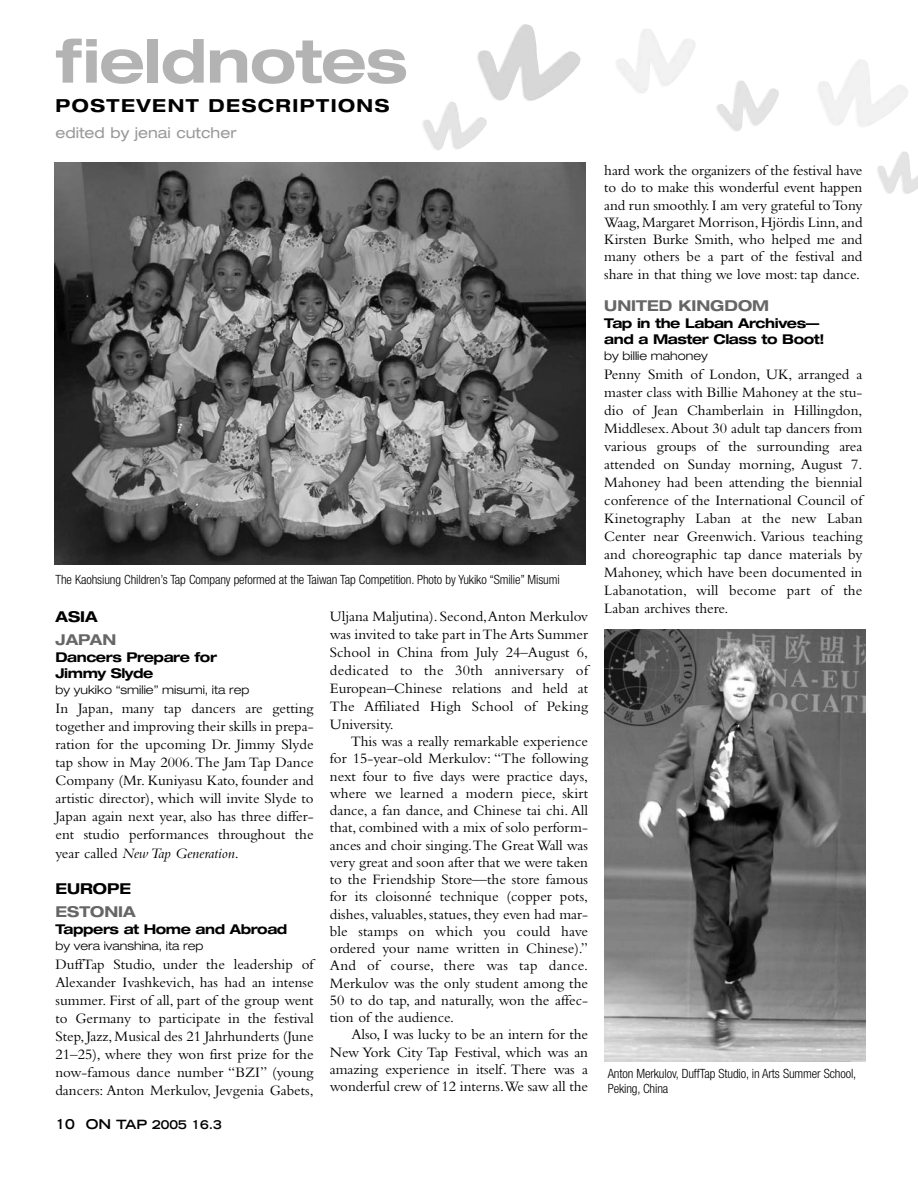
<style>
.page{position:relative;width:918px;height:1188px;background:#fff}
.page>*{position:absolute;margin:0;border:0;box-sizing:border-box;transform-origin:0 0}
.t1{font:700 expanded 60px "Helvetica Neue";letter-spacing:-.015em;color:#b3b3b3}
.t2{font:700 expanded 18px "Helvetica Neue";letter-spacing:.08em;color:#000}
.t3{font:15px/18px "Bembo";color:#000;text-align:justify}
.t4{font:700 expanded 15px "Helvetica Neue";color:#666}
.t5{font:expanded 15px "Helvetica Neue";color:#999}
.t6{font:700 expanded 15px "Helvetica Neue";color:#000}
.t7{font:700 expanded 13.5px/16.2px "Helvetica Neue";letter-spacing:-.035em;color:#000}
.t8{font:300 condensed 12.75px/15px "Helvetica Neue";letter-spacing:-.01em;color:#000}
.t9{font:300 expanded 12px "Helvetica Neue";color:#000}
.t10{font:700 expanded 12px "Trade Gothic LH";color:#000}
.s1{font-style:italic}
.s2{font-size:13.5px}
.s3{font-size:12.75px}
</style>
<div class="page">
<img style="left:423px;top:102px;width:64px;height:48px">
<img style="left:477px;top:24px;width:104px;height:77px">
<img style="left:717px;top:80px;width:62px;height:52px">
<img style="left:877px;top:151px;width:41px;height:43px">
<img style="left:54px;top:163px;width:531px;height:402px">
<img style="left:604px;top:629px;width:262px;height:432px">
<h1 class="t1" style="left:56px;top:40px;width:354px">fieldnotes</h1>
<p class="t2" style="left:56px;top:99px;width:335px">POSTEVENT DESCRIPTIONS</p>
<p class="t5" style="left:56px;top:128px;width:182px">edited by jenai cutcher</p>
<p class="t8" style="left:56px;top:573px;width:506px">The Kaohsiung Children’s Tap Company peformed at the Taiwan Tap Competition. Photo by Yukiko “Smilie” Misumi</p>
<p class="t6" style="left:56px;top:611px;width:44px">ASIA</p>
<p class="t4" style="left:56px;top:634px;width:62px">JAPAN</p>
<p class="t7" style="left:56px;top:650px;width:163px">Dancers Prepare for<br>Jimmy Slyde</p>
<p class="t9" style="left:56px;top:685px;width:196px">by yukiko “smilie” misumi, ita rep</p>
<p class="t3" style="left:56px;top:701px;width:260px">In Japan, many tap dancers are getting together and improving their skills in prepa&shy;ration for the upcoming Dr. Jimmy Slyde tap show in May 2006.The Jam Tap Dance Company (Mr. Kuniyasu Kato, founder and artistic director), which will invite Slyde to Japan again next year, also has three differ&shy;ent studio performances throughout the year called <span class="s1">New Tap Generation</span>.</p>
<p class="t6" style="left:56px;top:883px;width:77px">EUROPE</p>
<p class="t4" style="left:56px;top:906px;width:82px">ESTONIA</p>
<p class="t7" style="left:56px;top:922px;width:233px">Tappers at Home and Abroad</p>
<p class="t9" style="left:56px;top:941px;width:149px">by vera ivanshina, ita rep</p>
<p class="t3" style="left:56px;top:957px;width:260px">DuffTap Studio, under the leadership of Alexander Ivashkevich, has had an intense summer. First of all, part of the group went to Germany to participate in the festival Step, Jazz, Musical des 21 Jahrhunderts (June 21–25), where they won first prize for the now-famous dance number “BZI” (young dancers: Anton Merkulov, Jevgenia Gabets,</p>
<p class="t10" style="left:56px;top:1119px;width:168px"><span class="s2">10 ON</span> <span class="s3">TAP</span> 2005 16.3</p>
<p class="t3" style="left:330px;top:609px;width:260px">Uljana Maljutina).Second,Anton Merkulov was invited to take part in The Arts Summer School in China from July 24–August 6, dedicated to the 30th anniversary of European–Chinese relations and held at The Affiliated High School of Peking University.</p>
<p class="t3" style="left:330px;top:734px;width:260px;line-height:17.2px;text-indent:21px">This was a really remarkable experience for 15-year-old Merkulov: “The following next four to five days were practice days, where we learned a modern piece, skirt dance, a fan dance, and Chinese tai chi. All that, combined with a mix of solo perform&shy;ances and choir singing.The Great Wall was very great and soon after that we were taken to the Friendship Store—the store famous for its cloisonné technique (copper pots, dishes, valuables, statues, they even had mar&shy;ble stamps on which you could have ordered your name written in Chinese).” And of course, there was tap dance.<br>Merkulov was the only student among the 50 to do tap, and naturally, won the affec&shy;tion of the audience.</p>
<p class="t3" style="left:330px;top:1028px;width:260px;line-height:17.2px;text-indent:22px">Also, I was lucky to be an intern for the New York City Tap Festival, which was an amazing experience in itself. There was a wonderful crew of 12 interns.We saw all the</p>
<p class="t3" style="left:604px;top:163px;width:260px;line-height:17.2px">hard work the organizers of the festival have to do to make this wonderful event happen and run smoothly.I am very grateful to Tony Waag, Margaret Morrison, Hjördis Linn, and Kirsten Burke Smith, who helped me and many others be a part of the festival and share in that thing we love most: tap dance.</p>
<p class="t4" style="left:604px;top:300px;width:166px">UNITED KINGDOM</p>
<p class="t7" style="left:604px;top:316px;width:222px">Tap in the Laban Archives— and a Master Class to Boot!</p>
<p class="t9" style="left:604px;top:352px;width:105px">by billie mahoney</p>
<p class="t3" style="left:604px;top:367px;width:260px">Penny Smith of London, UK, arranged a master class with Billie Mahoney at the stu&shy;dio of Jean Chamberlain in Hillingdon, Middlesex.About 30 adult tap dancers from various groups of the surrounding area attended on Sunday morning, August 7.<br>Mahoney had been attending the biennial conference of the International Council of Kinetography Laban at the new Laban Center near Greenwich. Various teaching and choreographic tap dance materials by Mahoney, which have been documented in Labanotation, will become part of the Laban archives there.</p>
<p class="t8" style="left:608px;top:1068px;width:250px">Anton Merkulov, DuffTap Studio, in Arts Summer School,<br>Peking, China</p>
</div>
